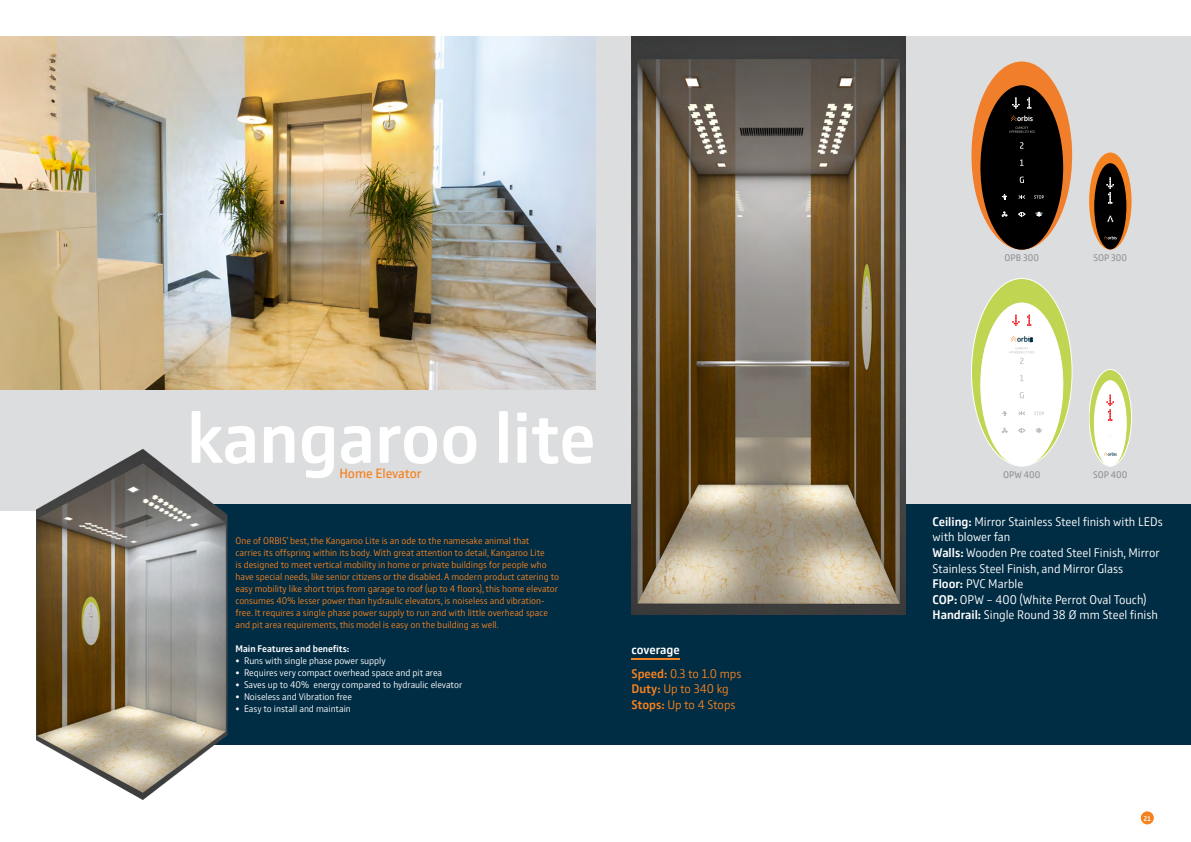
<style>
.page{position:relative;width:1191px;height:842px;background:#fff}
.page>*{position:absolute;margin:0;border:0;box-sizing:border-box;transform-origin:0 0}
.t1{font:500 75.1px "Comspot";color:#fff}
.t2{font:14px "Comspot";color:#f58220}
.t3{font:300 13px/15.6px "Comspot";color:#fff}
.t4{font:300 13px/23.9px "Comspot";letter-spacing:-.005em;color:#f58220}
.t5{font:300 10px/12px "Comspot";color:#f58220}
.t6{font:300 10px "Comspot";color:#fff}
.t7{font:500 10px "Comspot";color:#fff}
.t8{font:10px "Comspot";color:#939598}
.t9{font:500 7px "Comspot";color:#fff}
.s1{font-weight:500;color:#fff}
.s2{font-weight:500}
</style>
<div class="page">
<div style="left:1140px;top:811px;width:13px;height:13px;background:#f58220;border-radius:50%"></div>
<div style="left:0;top:36px;width:1191px;height:474px;background:#dcddde"></div>
<img style="left:0;top:36px;width:595px;height:354px">
<div style="left:177px;top:504px;width:1014px;height:241px;background:#002c44"></div>
<hr style="left:631px;top:658px;width:48px;height:1px;background:#f58220">
<img style="left:36px;top:449px;width:191px;height:351px">
<img style="left:631px;top:36px;width:275px;height:579px">
<div style="left:971px;top:62px;width:101px;height:188px;background:#f17e2a;border-radius:50%"></div>
<div style="left:980px;top:85px;width:83px;height:165px;background:#000;border-radius:50%"></div>
<svg style="left:1035px;top:211px;width:7px;height:6px"></svg>
<svg style="left:1018px;top:212px;width:7px;height:5px"></svg>
<svg style="left:1001px;top:212px;width:6px;height:5px"></svg>
<svg style="left:1019px;top:177px;width:4px;height:6px"></svg>
<svg style="left:1020px;top:160px;width:3px;height:6px"></svg>
<svg style="left:1020px;top:142px;width:3px;height:7px"></svg>
<svg style="left:1009px;top:127px;width:25px;height:6px"></svg>
<svg style="left:1018px;top:195px;width:7px;height:4px"></svg>
<svg style="left:1002px;top:194px;width:5px;height:6px"></svg>
<svg style="left:1034px;top:195px;width:10px;height:4px"></svg>
<svg style="left:1011px;top:97px;width:22px;height:24px"></svg>
<svg style="left:971px;top:278px;width:101px;height:188px;background:#c7da67"></svg>
<div style="left:980px;top:303px;width:82px;height:163px;background:#fff;border-radius:50%"></div>
<svg style="left:1018px;top:411px;width:7px;height:4px"></svg>
<svg style="left:1018px;top:428px;width:7px;height:5px"></svg>
<svg style="left:1002px;top:411px;width:5px;height:5px"></svg>
<svg style="left:1002px;top:428px;width:5px;height:5px"></svg>
<svg style="left:1019px;top:392px;width:4px;height:6px"></svg>
<svg style="left:1020px;top:375px;width:3px;height:6px"></svg>
<svg style="left:1034px;top:412px;width:10px;height:3px"></svg>
<svg style="left:1009px;top:336px;width:25px;height:28px"></svg>
<svg style="left:1035px;top:428px;width:7px;height:5px"></svg>
<svg style="left:1027px;top:315px;width:4px;height:11px"></svg>
<svg style="left:1012px;top:315px;width:7px;height:11px"></svg>
<svg style="left:1089px;top:153px;width:42px;height:97px"></svg>
<div style="left:1094px;top:163px;width:32px;height:86px;background:#000;border-radius:50%"></div>
<svg style="left:1104px;top:236px;width:12px;height:4px"></svg>
<svg style="left:1107px;top:215px;width:7px;height:8px"></svg>
<svg style="left:1106px;top:177px;width:8px;height:27px"></svg>
<svg style="left:1089px;top:369px;width:42px;height:97px"></svg>
<div style="left:1089px;top:369px;width:42px;height:97px;border:1px solid #fff;border-radius:50%"></div>
<div style="left:1094px;top:381px;width:32px;height:85px;background:#fff;border-radius:50%"></div>
<div style="left:1094px;top:381px;width:32px;height:85px;border:1px solid #fff;border-radius:50%"></div>
<svg style="left:1104px;top:452px;width:12px;height:4px"></svg>
<svg style="left:1106px;top:395px;width:7px;height:26px"></svg>
<h1 class="t1" style="left:187px;top:385px;width:410px">kangaroo lite</h1>
<h2 class="t2" style="left:339px;top:463px;width:84px">Home Elevator</h2>
<p class="t5" style="left:235px;top:534px;width:325px">One of ORBIS’ best, the Kangaroo Lite is an ode to the namesake animal that<br>carries its offspring within its body. With great attention to detail, Kangaroo Lite<br>is designed to meet vertical mobility in home or private buildings for people who have special needs, like senior citizens or the disabled. A modern product catering to easy mobility like short trips from garage to roof (up to 4 floors), this home elevator consumes 40% lesser power than hydraulic elevators, is noiseless and vibration&shy;free. It requires a single phase power supply to run and with little overhead space and pit area requirements, this model is easy on the building as well.</p>
<p class="t7" style="left:235px;top:641px;width:115px">Main Features and benefits:</p>
<p class="t6" style="left:235px;top:654px;width:152px">• Runs with single phase power supply</p>
<p class="t6" style="left:235px;top:666px;width:208px">• Requires very compact overhead space and pit area</p>
<p class="t6" style="left:235px;top:678px;width:228px">• Saves up to 40% energy compared to hydraulic elevator</p>
<p class="t6" style="left:235px;top:690px;width:118px">• Noiseless and Vibration free</p>
<p class="t6" style="left:235px;top:702px;width:117px">• Easy to install and maintain</p>
<h3 class="t4" style="left:631px;top:637px;width:111px"><span class="s1">coverage<br></span><span class="s2">Speed:</span> 0.3 to 1.0 mps</h3>
<h3 class="t4" style="left:631px;top:680px;width:106px;line-height:15.6px"><span class="s2">Duty:</span> Up to 340 kg<br><span class="s2">Stops:</span> Up to 4 Stops</h3>
<p class="t8" style="left:1004px;top:251px;width:36px">OPB 300</p>
<p class="t8" style="left:1093px;top:251px;width:35px">SOP 300</p>
<p class="t8" style="left:1003px;top:468px;width:39px">OPW 400</p>
<p class="t8" style="left:1093px;top:468px;width:36px">SOP 400</p>
<p class="t3" style="left:932px;top:513px;width:232px"><span class="s2">Ceiling:</span> Mirror Stainless Steel finish with LEDs with blower fan<br><span class="s2">Walls:</span> Wooden Pre coated Steel Finish, Mirror Stainless Steel Finish, and Mirror Glass<br><span class="s2">Floor:</span> PVC Marble<br><span class="s2">COP:</span> OPW - 400 (White Perrot Oval Touch)<br><span class="s2">Handrail:</span> Single Round 38 Ø mm Steel finish</p>
<p class="t9" style="left:1144px;top:813px;width:8px">21</p>
</div>
